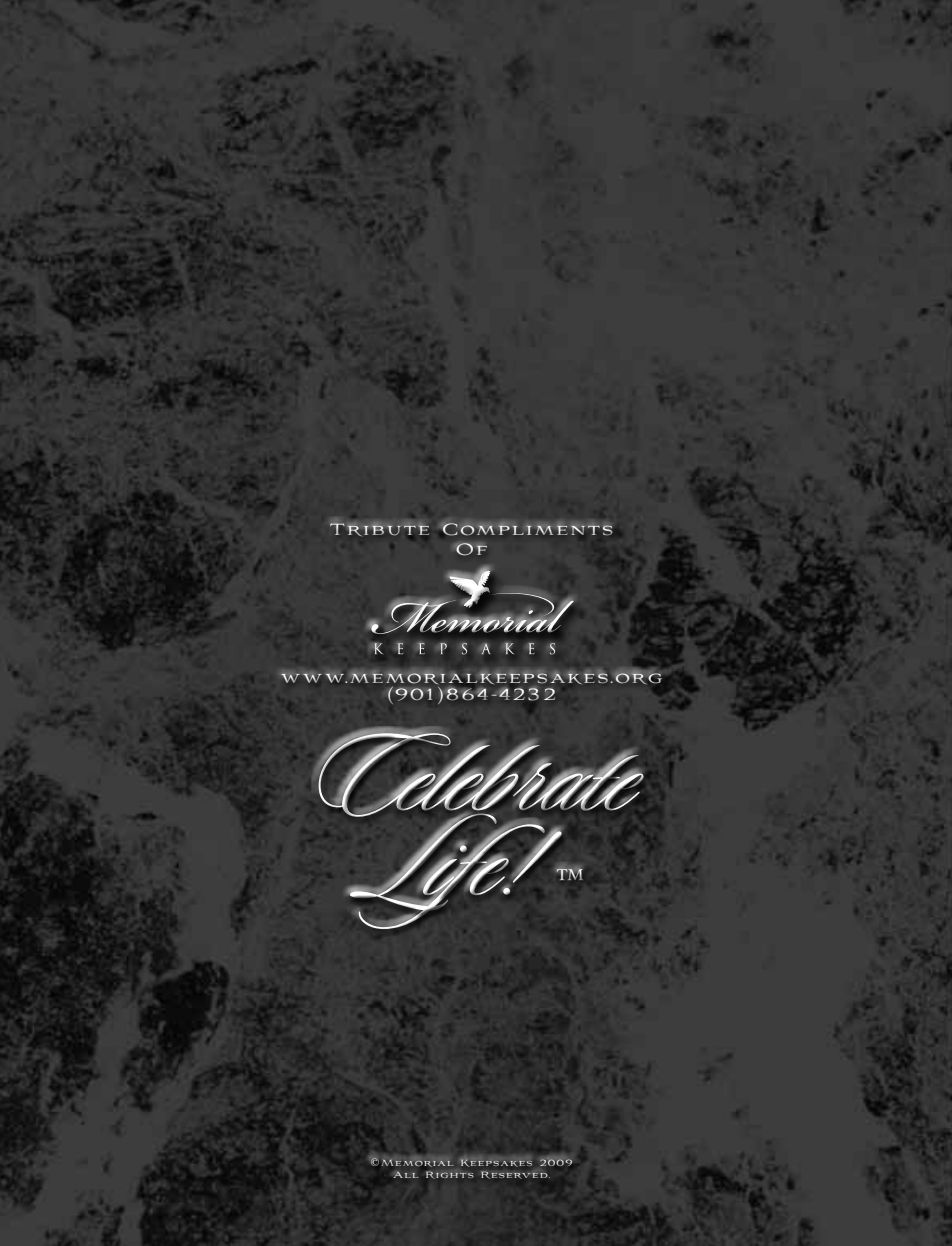
<style>
.page{position:relative;width:952px;height:1246px;background:#fff}
.page>*{position:absolute;margin:0;border:0;box-sizing:border-box;transform-origin:0 0}
.t1{font:121.5px "Sloop Script One";letter-spacing:.02em;color:#fff}
.t2{font:49.5px "Sloop Script One";color:#fff}
.t3{font:20.25px/20px "Aviano";letter-spacing:.1em;color:#fff;text-align:center}
.t4{font:11.25px/12.6px "Aviano";letter-spacing:.1em;color:#fff;text-align:center}
</style>
<div class="page">
<img style="left:0;top:0;width:952px;height:1246px">
<div style="left:322px;top:516px;width:296px;height:41px;background:#fff;opacity:.75"></div>
<div style="left:323px;top:521px;width:298px;height:42px;background:#000;opacity:.75"></div>
<div style="left:311px;top:726px;width:339px;height:202px;background:#fff;opacity:.75"></div>
<div style="left:315px;top:734px;width:336px;height:203px;background:#000;opacity:.75"></div>
<div style="left:273px;top:666px;width:394px;height:43px;background:#fff;opacity:.75"></div>
<div style="left:275px;top:669px;width:395px;height:44px;background:#000;opacity:.75"></div>
<div style="left:364px;top:1150px;width:214px;height:33px;background:#fff;opacity:.75"></div>
<div style="left:365px;top:1155px;width:215px;height:32px;background:#000;opacity:.75"></div>
<div style="left:362px;top:562px;width:224px;height:98px;background:#fff;opacity:.75"></div>
<div style="left:367px;top:570px;width:223px;height:102px;background:#000;opacity:.75"></div>
<p class="t3" style="left:330px;top:519px;width:285px">Tribute Compliments<br>Of</p>
<p class="t3" style="left:280px;top:668px;width:384px;line-height:17.1px">www.memorialkeepsakes.org (901)864-4232</p>
<h1 class="t1" style="left:315px;top:712px;width:322px">Celebrate</h1>
<h1 class="t1" style="left:371px;top:797px;width:269px">Life !</h1>
<h2 class="t2" style="left:540px;top:854px;width:42px">™</h2>
<p class="t4" style="left:371px;top:1156px;width:203px">©Memorial Keepsakes 2009<br>All Rights Reserved.</p>
</div>
